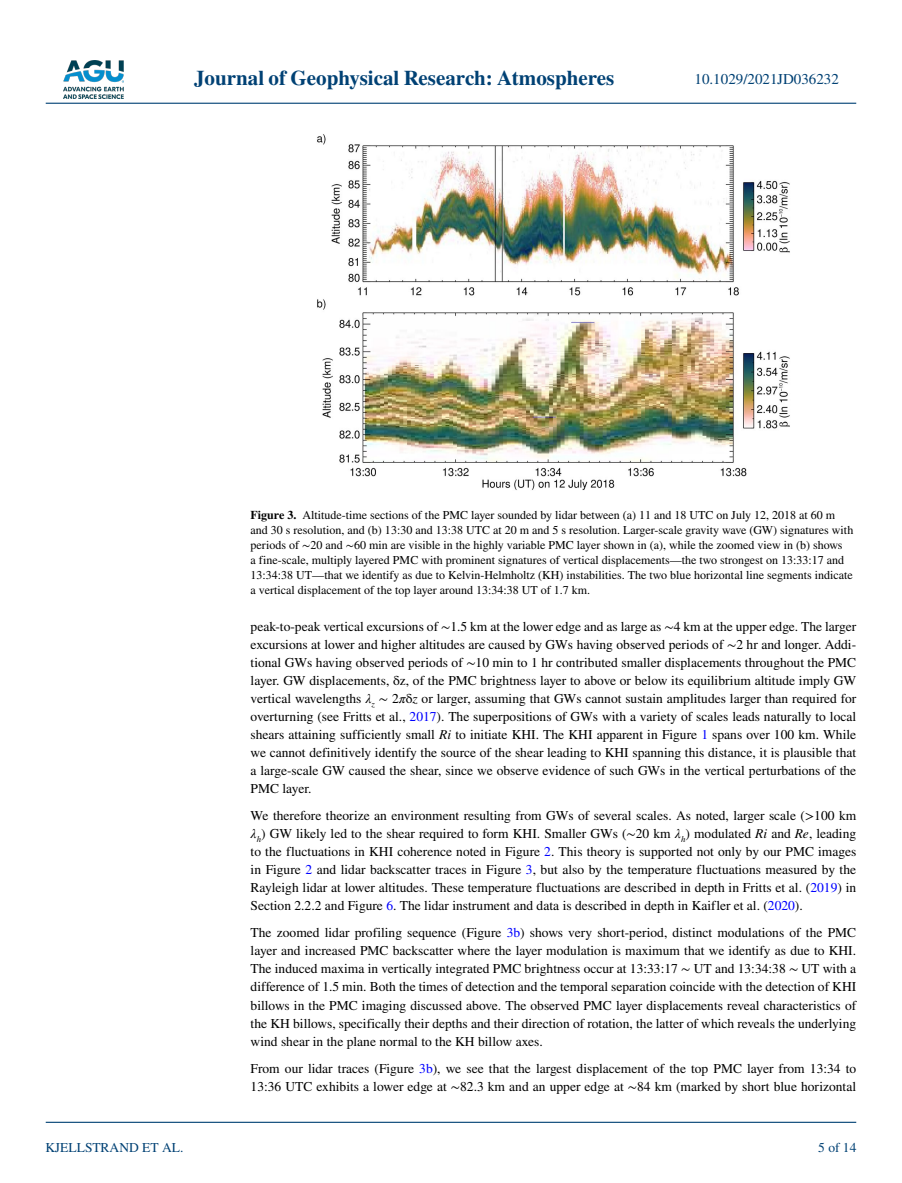
<style>
.page{position:relative;width:902px;height:1183px;background:#fff}
.page>*{position:absolute;margin:0;border:0;box-sizing:border-box;transform-origin:0 0}
.t1{font:700 21px "STIX";color:#004174}
.t2{font:15px "STIX";color:#004174}
.t3{font:13.5px/18px "STIX";color:#000;text-align:justify}
.t4{font:13.5px "STIX";color:#004174}
.t5{font:12px/15px "STIX";color:#000}
.s1{font-weight:700}
.s2{font-style:italic}
.s3{color:#00f}
</style>
<div class="page">
<img style="left:63px;top:60px;width:60px;height:39px">
<hr style="left:46px;top:103px;width:810px;height:1px;background:#004174">
<hr style="left:46px;top:1121px;width:810px;height:1px;background:#004174">
<img style="left:317px;top:134px;width:473px;height:356px">
<h1 class="t1" style="left:194px;top:66px;width:422px">Journal of Geophysical Research: Atmospheres</h1>
<p class="t2" style="left:694px;top:69px;width:146px">10.1029/2021JD036232</p>
<p class="t4" style="left:45px;top:1138px;width:139px">KJELLSTRAND ET AL.</p>
<p class="t5" style="left:250px;top:508px;width:604px"><span class="s1">Figure 3.</span> Altitude-time sections of the PMC layer sounded by lidar between (a) 11 and 18 UTC on July 12, 2018 at 60 m and 30 s resolution, and (b) 13:30 and 13:38 UTC at 20 m and 5 s resolution. Larger-scale gravity wave (GW) signatures with periods of ∼20 and ∼60 min are visible in the highly variable PMC layer shown in (a), while the zoomed view in (b) shows<br>a fine-scale, multiply layered PMC with prominent signatures of vertical displacements—the two strongest on 13:33:17 and 13:34:38 UT—that we identify as due to Kelvin-Helmholtz (KH) instabilities. The two blue horizontal line segments indicate a vertical displacement of the top layer around 13:34:38 UT of 1.7 km.</p>
<p class="t3" style="left:250px;top:618px;width:607px">peak-to-peak vertical excursions of ∼1.5 km at the lower edge and as large as ∼4 km at the upper edge. The larger excursions at lower and higher altitudes are caused by GWs having observed periods of ∼2 hr and longer. Addi&shy;tional GWs having observed periods of ∼10 min to 1 hr contributed smaller displacements throughout the PMC layer. GW displacements, δz, of the PMC brightness layer to above or below its equilibrium altitude imply GW vertical wavelengths <span class="s2">λ</span><sub>z</sub> ∼ 2<span class="s2">π</span>δ<span class="s2">z</span> or larger, assuming that GWs cannot sustain amplitudes larger than required for overturning (see Fritts et al., <span class="s3">2017</span>). The superpositions of GWs with a variety of scales leads naturally to local shears attaining sufficiently small <span class="s2">Ri</span> to initiate KHI. The KHI apparent in Figure <span class="s3">1</span> spans over 100 km. While we cannot definitively identify the source of the shear leading to KHI spanning this distance, it is plausible that a large-scale GW caused the shear, since we observe evidence of such GWs in the vertical perturbations of the PMC layer.</p>
<p class="t3" style="left:250px;top:807px;width:607px">We therefore theorize an environment resulting from GWs of several scales. As noted, larger scale (&gt;100 km <span class="s2">λ</span><sub>h</sub>) GW likely led to the shear required to form KHI. Smaller GWs (∼20 km <span class="s2">λ</span><sub>h</sub>) modulated <span class="s2">Ri</span> and <span class="s2">Re</span>, leading to the fluctuations in KHI coherence noted in Figure <span class="s3">2</span>. This theory is supported not only by our PMC images in Figure <span class="s3">2</span> and lidar backscatter traces in Figure <span class="s3">3</span>, but also by the temperature fluctuations measured by the Rayleigh lidar at lower altitudes. These temperature fluctuations are described in depth in Fritts et al. (<span class="s3">2019</span>) in Section 2.2.2 and Figure <span class="s3">6</span>. The lidar instrument and data is described in depth in Kaifler et al. (<span class="s3">2020</span>).</p>
<p class="t3" style="left:250px;top:924px;width:607px">The zoomed lidar profiling sequence (Figure <span class="s3">3b</span>) shows very short-period, distinct modulations of the PMC layer and increased PMC backscatter where the layer modulation is maximum that we identify as due to KHI.<br>The induced maxima in vertically integrated PMC brightness occur at 13:33:17 ∼ UT and 13:34:38 ∼ UT with a difference of 1.5 min. Both the times of detection and the temporal separation coincide with the detection of KHI billows in the PMC imaging discussed above. The observed PMC layer displacements reveal characteristics of the KH billows, specifically their depths and their direction of rotation, the latter of which reveals the underlying wind shear in the plane normal to the KH billow axes.</p>
<p class="t3" style="left:250px;top:1059px;width:607px">From our lidar traces (Figure <span class="s3">3b</span>), we see that the largest displacement of the top PMC layer from 13:34 to<br>13:36 UTC exhibits a lower edge at ∼82.3 km and an upper edge at ∼84 km (marked by short blue horizontal</p>
<p class="t4" style="left:818px;top:1138px;width:40px">5 of 14</p>
</div>
